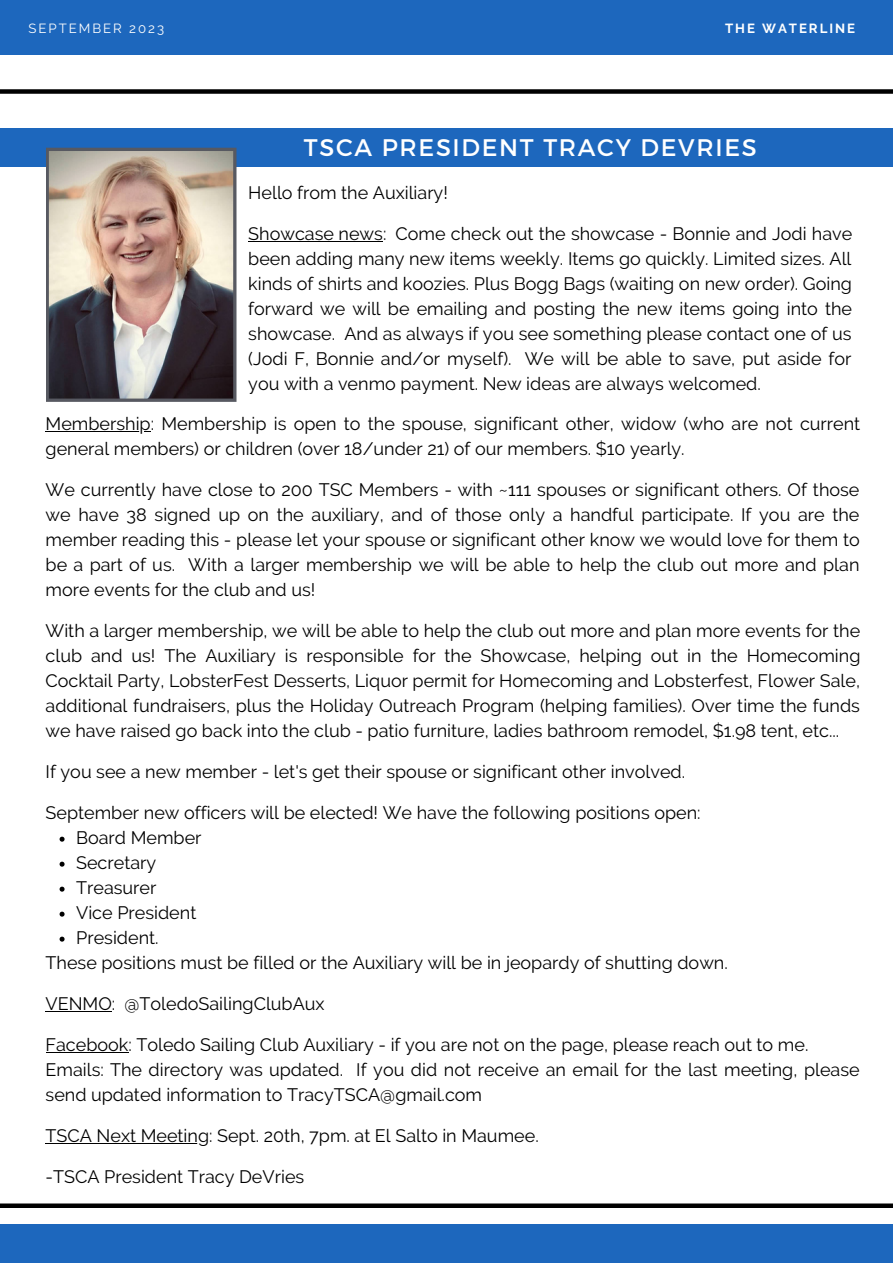
<style>
.page{position:relative;width:893px;height:1264px;background:#fff}
.page>*{position:absolute;margin:0;border:0;box-sizing:border-box;transform-origin:0 0}
.t1{font:24px "Montserrat";letter-spacing:.07em;color:#fff}
.t2{font:18px/25px "Raleway";color:#000;text-align:justify}
.t3{font:13.2px "Raleway";letter-spacing:.15em;color:#fff}
.t4{font:700 13.2px "Raleway";letter-spacing:.15em;color:#fff}
</style>
<div class="page">
<div style="left:0;top:129px;width:892px;height:38px;background:#1d67bd"></div>
<img style="left:46px;top:148px;width:190px;height:254px">
<div style="left:0;top:1224px;width:892px;height:38px;background:#1d67bd"></div>
<div style="left:0;top:89px;width:892px;height:5px;background:#000"></div>
<div style="left:0;top:0;width:892px;height:54px;background:#1d67bd"></div>
<svg style="left:0;top:1203px;width:892px;height:4px;background:#1f1f1f"></svg>
<svg style="left:60px;top:836px;width:5px;height:5px"></svg>
<svg style="left:60px;top:861px;width:5px;height:5px"></svg>
<svg style="left:60px;top:886px;width:5px;height:5px"></svg>
<svg style="left:60px;top:911px;width:5px;height:5px"></svg>
<svg style="left:60px;top:936px;width:5px;height:5px"></svg>
<hr style="left:46px;top:431px;width:105px;height:1px;background:#000">
<hr style="left:46px;top:1010px;width:66px;height:1px;background:#000">
<hr style="left:46px;top:1051px;width:82px;height:1px;background:#000">
<hr style="left:46px;top:1142px;width:163px;height:1px;background:#000">
<hr style="left:248px;top:241px;width:135px;height:1px;background:#000">
<p class="t3" style="left:28px;top:21px;width:137px">SEPTEMBER 2023</p>
<p class="t4" style="left:725px;top:21px;width:132px">THE WATERLINE</p>
<p class="t1" style="left:304px;top:132px;width:454px">TSCA PRESIDENT TRACY DEVRIES</p>
<p class="t2" style="left:248px;top:180px;width:201px">Hello from the Auxiliary!</p>
<p class="t2" style="left:248px;top:221px;width:605px">Showcase news: Come check out the showcase - Bonnie and Jodi have been adding many new items weekly. Items go quickly. Limited sizes. All kinds of shirts and koozies. Plus Bogg Bags (waiting on new order). Going forward we will be emailing and posting the new items going into the showcase. And as always if you see something please contact one of us (Jodi F, Bonnie and/or myself). We will be able to save, put aside for you with a venmo payment. New ideas are always welcomed.</p>
<p class="t2" style="left:46px;top:411px;width:816px">Membership: Membership is open to the spouse, significant other, widow (who are not current general members) or children (over 18/under 21) of our members. $10 yearly.</p>
<p class="t2" style="left:46px;top:477px;width:815px">We currently have close to 200 TSC Members - with ~111 spouses or significant others. Of those we have 38 signed up on the auxiliary, and of those only a handful participate. If you are the member reading this - please let your spouse or significant other know we would love for them to be a part of us. With a larger membership we will be able to help the club out more and plan more events for the club and us!</p>
<p class="t2" style="left:46px;top:618px;width:816px">With a larger membership, we will be able to help the club out more and plan more events for the club and us! The Auxiliary is responsible for the Showcase, helping out in the Homecoming Cocktail Party, LobsterFest Desserts, Liquor permit for Homecoming and Lobsterfest, Flower Sale, additional fundraisers, plus the Holiday Outreach Program (helping families). Over time the funds we have raised go back into the club - patio furniture, ladies bathroom remodel, $1.98 tent, etc...</p>
<p class="t2" style="left:46px;top:758px;width:641px">If you see a new member - let's get their spouse or significant other involved.</p>
<p class="t2" style="left:46px;top:799px;width:656px">September new officers will be elected! We have the following positions open:</p>
<p class="t2" style="left:76px;top:824px;width:127px">Board Member</p>
<p class="t2" style="left:76px;top:849px;width:82px">Secretary</p>
<p class="t2" style="left:76px;top:874px;width:82px">Treasurer</p>
<p class="t2" style="left:76px;top:899px;width:122px">Vice President</p>
<p class="t2" style="left:76px;top:924px;width:84px">President.</p>
<p class="t2" style="left:46px;top:949px;width:683px">These positions must be filled or the Auxiliary will be in jeopardy of shutting down.</p>
<p class="t2" style="left:46px;top:990px;width:280px">VENMO: @ToledoSailingClubAux</p>
<p class="t2" style="left:46px;top:1031px;width:764px">Facebook: Toledo Sailing Club Auxiliary - if you are not on the page, please reach out to me.</p>
<p class="t2" style="left:46px;top:1056px;width:815px">Emails: The directory was updated. If you did not receive an email for the last meeting, please send updated information to TracyTSCA@gmail.com</p>
<p class="t2" style="left:46px;top:1122px;width:494px">TSCA Next Meeting: Sept. 20th, 7pm. at El Salto in Maumee.</p>
<p class="t2" style="left:46px;top:1163px;width:260px">-TSCA President Tracy DeVries</p>
</div>
